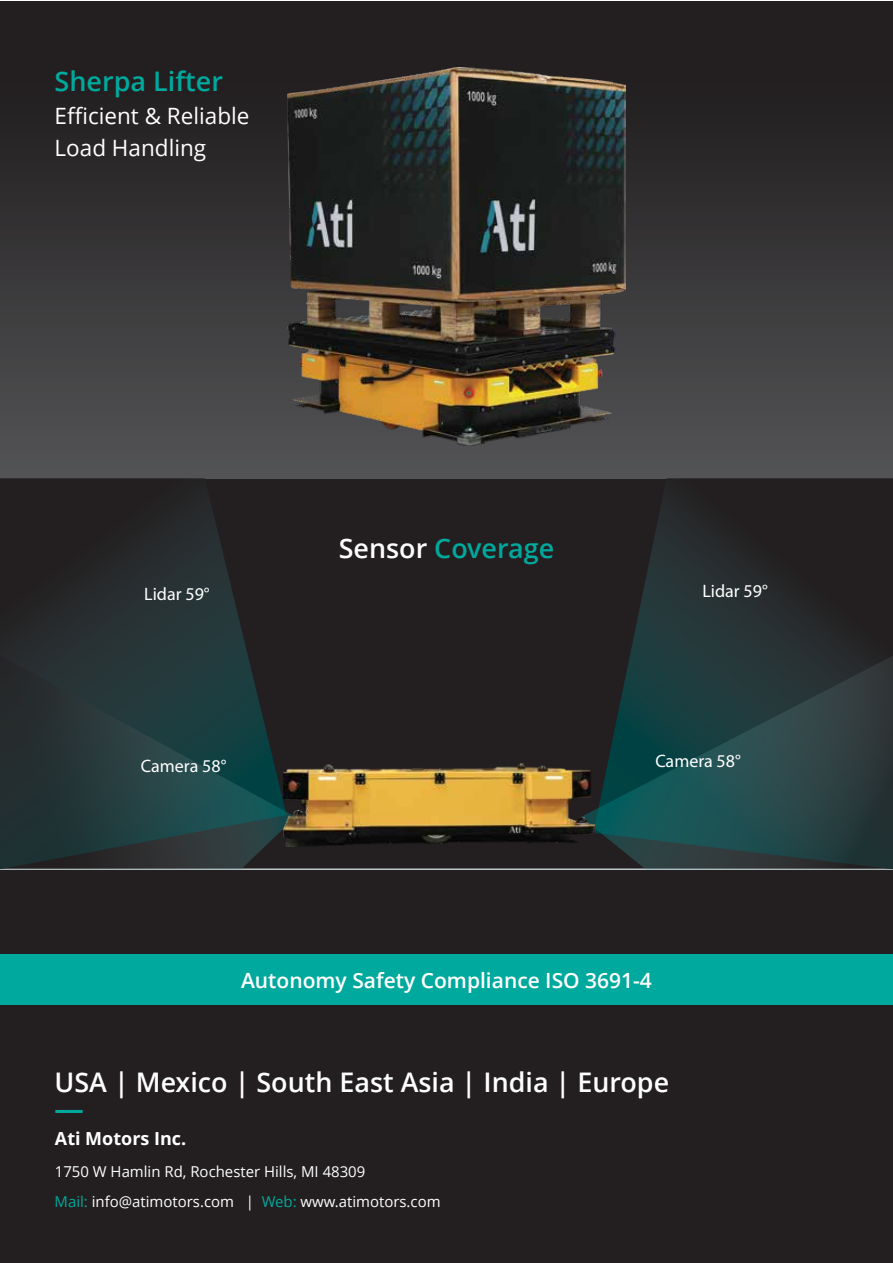
<style>
.page{position:relative;width:893px;height:1263px;background:#fff}
.page>*{position:absolute;margin:0;border:0;box-sizing:border-box;transform-origin:0 0}
.t1{font:600 27px "Open Sans";color:#fff}
.t2{font:600 27px "Open Sans";color:#00a99d}
.t3{font:600 26.85px "Open Sans";color:#00a99d}
.t4{font:22.5px/32.4px "Open Sans";color:#fff}
.t5{font:600 21px "Open Sans";color:#fff}
.t6{font:18px "Myriad Pro";color:#fff}
.t7{font:700 18px "Open Sans";color:#fff}
.t8{font:15px "Open Sans";color:#fff}
.s1{color:#fff}
.s2{color:#00a99d}
</style>
<div class="page">
<div style="left:0;top:478px;width:893px;height:785px;background:#231f20"></div>
<hr style="left:0;top:868px;width:893px;height:2px;background:#bac6c7">
<div style="left:0;top:954px;width:893px;height:50px;background:#00a99d"></div>
<div style="left:0;top:1px;width:893px;height:477px;background:linear-gradient(to bottom,#1b1718,#515254)"></div>
<img style="left:287px;top:67px;width:338px;height:378px">
<svg style="left:593px;top:478px;width:300px;height:177px"></svg>
<svg style="left:0;top:478px;width:287px;height:177px"></svg>
<svg style="left:581px;top:655px;width:312px;height:214px"></svg>
<svg style="left:0;top:655px;width:296px;height:214px"></svg>
<img style="left:284px;top:764px;width:311px;height:82px">
<hr style="left:55px;top:1110px;width:28px;height:3px;background:#00a99d">
<h1 class="t2" style="left:55px;top:63px;width:170px">Sherpa Lifter</h1>
<h3 class="t4" style="left:55px;top:99px;width:196px">Efficient &amp; Reliable<br>Load Handling</h3>
<h2 class="t3" style="left:339px;top:530px;width:217px"><span class="s1">Sensor</span> Coverage</h2>
<p class="t6" style="left:144px;top:583px;width:67px">Lidar 59°</p>
<p class="t6" style="left:702px;top:580px;width:67px">Lidar 59°</p>
<p class="t6" style="left:141px;top:755px;width:87px">Camera 58°</p>
<p class="t6" style="left:655px;top:750px;width:87px">Camera 58°</p>
<h3 class="t5" style="left:241px;top:966px;width:412px">Autonomy Safety Compliance ISO 3691-4</h3>
<h1 class="t1" style="left:55px;top:1063px;width:616px">USA | Mexico | South East Asia | India | Europe</h1>
<p class="t7" style="left:55px;top:1126px;width:133px">Ati Motors Inc.</p>
<p class="t8" style="left:55px;top:1161px;width:312px">1750 W Hamlin Rd, Rochester Hills, MI 48309</p>
<p class="t8" style="left:55px;top:1191px;width:388px"><span class="s2">Mail:</span> info@atimotors.com | <span class="s2">Web:</span> www.atimotors.com</p>
</div>
